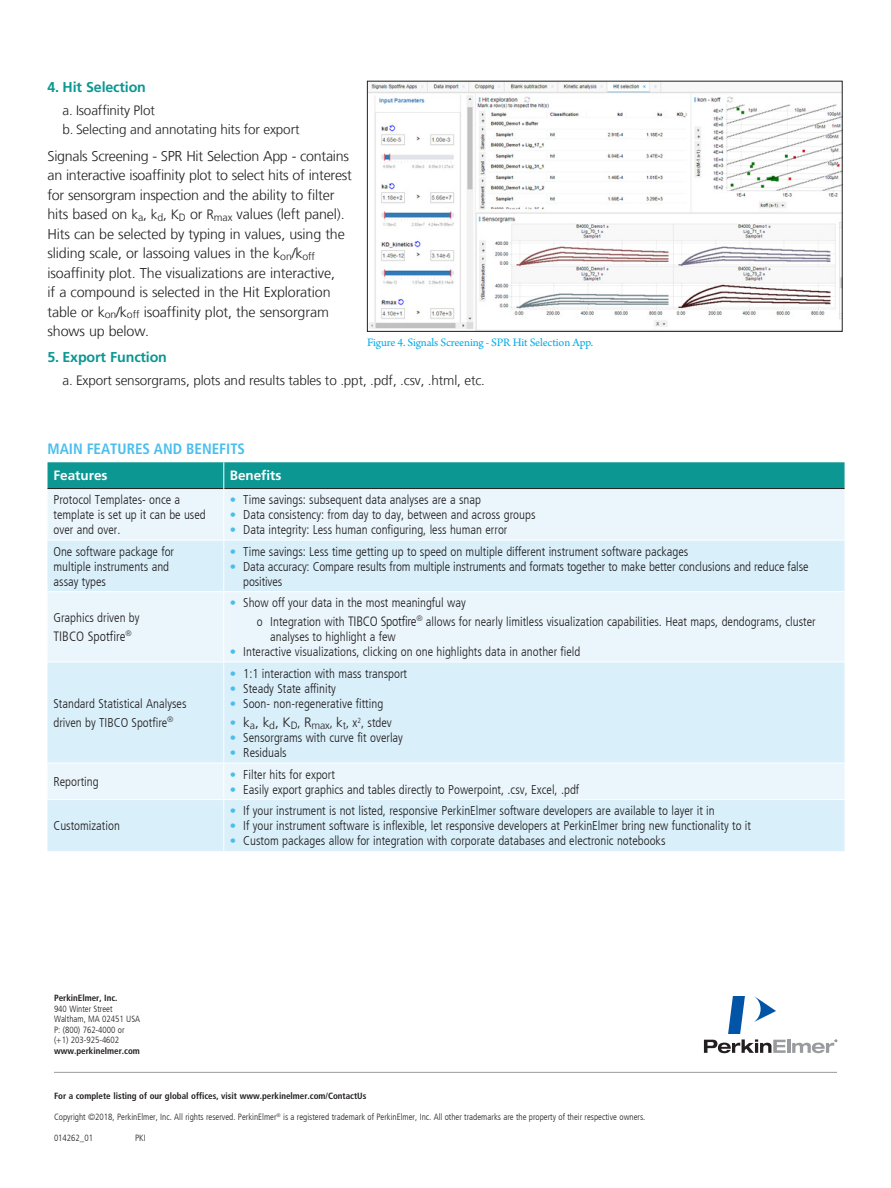
<style>
.page{position:relative;width:891px;height:1188px;background:#fff}
.page>*{position:absolute;margin:0;border:0;box-sizing:border-box;transform-origin:0 0}
.t1{font:700 condensed 15px "Frutiger LT Com";color:#49beed}
.Copy_-_Subheads{font:300 14.25px/19.5px "Frutiger LT Com";letter-spacing:-.01em;color:#231f20}
.Copy_-_Subheads-2{font:700 14.25px "Frutiger LT Com";letter-spacing:-.01em;color:#0c9792}
.t2{font:300 13.5px "Frutiger LT Com";letter-spacing:-.01em;color:#231f20}
.Signoff_Address{font:700 13.5px "Frutiger LT Com";color:#fff}
.Signoff_Address-2{font:300 condensed 13.5px "Frutiger LT Com";color:#231f20}
.Signoff_Address-3{font:300 condensed 12.75px/15px "Frutiger LT Com";color:#231f20}
.Body_Copy{font:12px "Arno Pro";letter-spacing:-.01em;color:#00abe7}
.t3{font:300 condensed 9px/10.5px "Frutiger LT Com";color:#231f20}
.t4{font:700 condensed 9px "Frutiger LT Com";color:#231f20}
.s1{font-size:13.5px}
.s2{color:#49beed}
.s3{font-stretch:normal;font-size:13.5px}
</style>
<div class="page">
<hr style="left:54px;top:1072px;width:783px;height:1px;background:#999b9e">
<hr style="left:787px;top:1039px;width:3px;height:14px;background:#999b9e">
<svg style="left:704px;top:996px;width:82px;height:57px"></svg>
<svg style="left:792px;top:1039px;width:45px;height:14px"></svg>
<img style="left:369px;top:83px;width:471px;height:247px">
<div style="left:367px;top:81px;width:475px;height:251px;border:1px solid #231f20"></div>
<div style="left:48px;top:592px;width:797px;height:70px;background:#eaf6fc"></div>
<svg style="left:48px;top:663px;width:797px;height:188px;fill:#d9effa"></svg>
<svg style="left:48px;top:462px;width:797px;height:129px"></svg>
<hr style="left:224px;top:489px;width:1px;height:51px;background:#fff">
<hr style="left:224px;top:540px;width:1px;height:51px;background:#fff">
<hr style="left:224px;top:592px;width:1px;height:70px;background:#fff">
<hr style="left:224px;top:662px;width:1px;height:101px;background:#fff">
<hr style="left:224px;top:763px;width:1px;height:36px;background:#fff">
<hr style="left:224px;top:800px;width:1px;height:51px;background:#fff">
<hr style="left:48px;top:540px;width:176px;height:1px;background:#fff">
<hr style="left:224px;top:540px;width:621px;height:1px;background:#fff">
<hr style="left:48px;top:763px;width:176px;height:1px;background:#fff">
<hr style="left:224px;top:763px;width:621px;height:1px;background:#fff">
<hr style="left:48px;top:799px;width:176px;height:1px;background:#fff">
<hr style="left:224px;top:799px;width:621px;height:1px;background:#fff">
<p class="Copy_-_Subheads-2" style="left:48px;top:78px;width:100px">4. Hit Selection</p>
<p class="t2" style="left:63px;top:102px;width:94px">a. Isoaffinity Plot</p>
<p class="t2" style="left:63px;top:122px;width:239px">b. Selecting and annotating hits for export</p>
<p class="Copy_-_Subheads" style="left:48px;top:146px;width:306px">Signals Screening - SPR Hit Selection App - contains an interactive isoaffinity plot to select hits of interest for sensorgram inspection and the ability to filter hits based on <span class="s1">k</span><sub>a</sub><span class="s1">, k</span><sub>d</sub><span class="s1">, K</span><sub>D</sub> or <span class="s1">R</span><sub>max</sub> values (left panel).<br>Hits can be selected by typing in values, using the sliding scale, or lassoing values in the k<sub>on</sub>/k<sub>off </sub>isoaffinity plot. The visualizations are interactive,<br>if a compound is selected in the Hit Exploration table or k<sub>on</sub>/k<sub>off</sub> isoaffinity plot, the sensorgram shows up below.</p>
<p class="Copy_-_Subheads-2" style="left:48px;top:349px;width:121px">5. Export Function</p>
<p class="t2" style="left:63px;top:373px;width:424px">a. Export sensorgrams, plots and results tables to .ppt, .pdf, .csv, .html, etc.</p>
<p class="Body_Copy" style="left:367px;top:336px;width:228px">Figure 4. Signals Screening - SPR Hit Selection App.</p>
<p class="t1" style="left:48px;top:440px;width:199px">MAIN FEATURES AND BENEFITS</p>
<p class="Signoff_Address" style="left:54px;top:468px;width:56px">Features</p>
<p class="Signoff_Address" style="left:230px;top:468px;width:53px">Benefits</p>
<p class="Signoff_Address-3" style="left:54px;top:492px;width:154px">Protocol Templates- once a template is set up it can be used over and over.</p>
<p class="Signoff_Address-3" style="left:230px;top:492px;width:253px"><span class="s2">•</span> Time savings: subsequent data analyses are a snap</p>
<p class="Signoff_Address-3" style="left:230px;top:507px;width:307px"><span class="s2">•</span> Data consistency: from day to day, between and across groups</p>
<p class="Signoff_Address-3" style="left:230px;top:522px;width:279px"><span class="s2">•</span> Data integrity: Less human configuring, less human error</p>
<p class="Signoff_Address-3" style="left:54px;top:544px;width:122px">One software package for multiple instruments and assay types</p>
<p class="Signoff_Address-3" style="left:230px;top:544px;width:460px"><span class="s2">•</span> Time savings: Less time getting up to speed on multiple different instrument software packages</p>
<p class="Signoff_Address-3" style="left:243px;top:559px;width:567px;text-indent:-14px"><span class="s2">•</span> Data accuracy: Compare results from multiple instruments and formats together to make better conclusions and reduce false positives</p>
<p class="Signoff_Address-3" style="left:54px;top:610px;width:88px">Graphics driven by</p>
<p class="Signoff_Address-2" style="left:54px;top:629px;width:80px">TIBCO Spotfire<sup>®</sup></p>
<p class="Signoff_Address-3" style="left:54px;top:694px;width:135px;line-height:18.8px">Standard Statistical Analyses driven by TIBCO Spotfire<sup>®</sup></p>
<p class="Signoff_Address-3" style="left:54px;top:774px;width:47px">Reporting</p>
<p class="Signoff_Address-3" style="left:54px;top:818px;width:68px">Customization</p>
<p class="Signoff_Address-3" style="left:230px;top:595px;width:237px"><span class="s2">•</span> Show off your data in the most meaningful way</p>
<p class="Signoff_Address-3" style="left:270px;top:614px;width:547px;text-indent:-14px">o Integration with <span class="s1">TIBCO Spotfire</span><sup>®</sup> allows for nearly limitless visualization capabilities. Heat maps, dendograms, cluster analyses to highlight a few</p>
<p class="Signoff_Address-3" style="left:230px;top:644px;width:352px"><span class="s2">•</span> Interactive visualizations, clicking on one highlights data in another field</p>
<p class="Signoff_Address-3" style="left:230px;top:666px;width:179px"><span class="s2">•</span> 1:1 interaction with mass transport</p>
<p class="Signoff_Address-3" style="left:230px;top:681px;width:108px"><span class="s2">•</span> Steady State affinity</p>
<p class="Signoff_Address-3" style="left:230px;top:696px;width:155px"><span class="s2">•</span> Soon- non-regenerative fitting</p>
<p class="Signoff_Address-3" style="left:230px;top:715px;width:164px"><span class="s2">•</span> <span class="s3">k</span><sub>a</sub><span class="s3">, k</span><sub>d</sub><span class="s3">, K</span><sub>D</sub>, <span class="s3">R</span><sub>max</sub>, <span class="s3">k</span><sub>t</sub>, x<sup>2</sup>, stdev</p>
<p class="Signoff_Address-3" style="left:230px;top:730px;width:175px"><span class="s2">•</span> Sensorgrams with curve fit overlay</p>
<p class="Signoff_Address-3" style="left:230px;top:745px;width:58px"><span class="s2">•</span> Residuals</p>
<p class="Signoff_Address-3" style="left:230px;top:767px;width:107px"><span class="s2">•</span> Filter hits for export</p>
<p class="Signoff_Address-3" style="left:230px;top:782px;width:351px"><span class="s2">•</span> Easily export graphics and tables directly to Powerpoint, .csv, Excel, .pdf</p>
<p class="Signoff_Address-3" style="left:230px;top:803px;width:486px"><span class="s2">•</span> If your instrument is not listed, responsive PerkinElmer software developers are available to layer it in</p>
<p class="Signoff_Address-3" style="left:230px;top:818px;width:523px"><span class="s2">•</span> If your instrument software is inflexible, let responsive developers at PerkinElmer bring new functionality to it</p>
<p class="Signoff_Address-3" style="left:230px;top:833px;width:437px"><span class="s2">•</span> Custom packages allow for integration with corporate databases and electronic notebooks</p>
<p class="t4" style="left:54px;top:993px;width:65px">PerkinElmer, Inc.</p>
<p class="t3" style="left:54px;top:1003px;width:88px">940 Winter Street<br>Waltham, MA 02451 USA<br>P: (800) 762-4000 or (+1) 203-925-4602</p>
<p class="t4" style="left:54px;top:1045px;width:87px">www.perkinelmer.com</p>
<p class="t4" style="left:54px;top:1090px;width:314px">For a complete listing of our global offices, visit www.perkinelmer.com/ContactUs</p>
<p class="t3" style="left:54px;top:1111px;width:593px">Copyright ©2018, PerkinElmer, Inc. All rights reserved. PerkinElmer<sup>®</sup> is a registered trademark of PerkinElmer, Inc. All other trademarks are the property of their respective owners.</p>
<p class="t3" style="left:54px;top:1132px;width:41px">014262_01</p>
<p class="t3" style="left:135px;top:1132px;width:12px">PKI</p>
</div>
